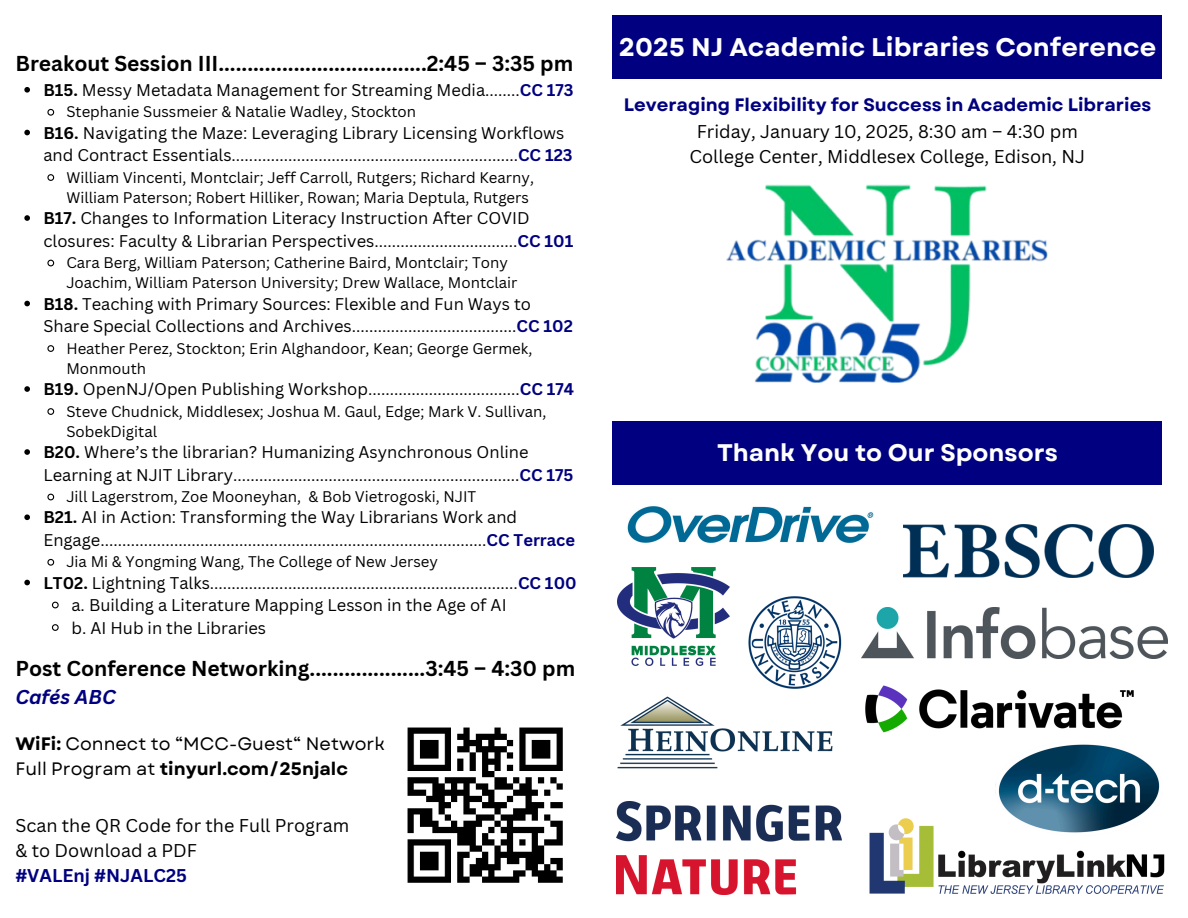
<style>
.page{position:relative;width:1188px;height:918px;background:#fff}
.page>*{position:absolute;margin:0;border:0;box-sizing:border-box;transform-origin:0 0}
.t1{font:700 25.5px "Garet";color:#fff}
.t2{font:700 24px "Garet";color:#fff}
.t3{font:700 21px "Canva Sans";color:#000}
.t4{font:italic 700 19.5px "Canva Sans";color:#000080}
.t5{font:18px/24.8px "Canva Sans";color:#000}
.t6{font:700 18px/27px "Garet";color:#000080;text-align:center}
.t7{font:18px/24.8px "Garet";color:#000}
.t8{font:16.5px/22.5px "Canva Sans";color:#000}
.t9{font:15px/20.2px "Canva Sans";color:#000}
.s1{font-weight:700}
.s2{font-weight:700;color:#000080}
.s3{font-family:"Canva Sans";font-weight:400;color:#000}
</style>
<div class="page">
<img style="left:869px;top:818px;width:296px;height:76px">
<img style="left:618px;top:568px;width:111px;height:98px">
<img style="left:865px;top:685px;width:269px;height:48px">
<img style="left:616px;top:801px;width:225px;height:94px">
<img style="left:627px;top:506px;width:247px;height:37px">
<div style="left:613px;top:421px;width:549px;height:63px;background:#000080"></div>
<img style="left:904px;top:525px;width:249px;height:53px">
<img style="left:617px;top:696px;width:216px;height:73px">
<img style="left:996px;top:744px;width:166px;height:91px">
<img style="left:737px;top:596px;width:105px;height:101px">
<img style="left:407px;top:727px;width:156px;height:156px">
<img style="left:861px;top:607px;width:306px;height:51px">
<div style="left:613px;top:16px;width:549px;height:63px;background:#000080"></div>
<img style="left:726px;top:184px;width:322px;height:199px">
<svg style="left:24px;top:87px;width:6px;height:6px"></svg>
<svg style="left:47px;top:108px;width:8px;height:8px"></svg>
<svg style="left:24px;top:130px;width:6px;height:5px"></svg>
<svg style="left:47px;top:174px;width:8px;height:7px"></svg>
<svg style="left:24px;top:215px;width:6px;height:6px"></svg>
<svg style="left:47px;top:259px;width:8px;height:8px"></svg>
<svg style="left:24px;top:301px;width:6px;height:5px"></svg>
<svg style="left:47px;top:345px;width:8px;height:7px"></svg>
<svg style="left:24px;top:386px;width:6px;height:6px"></svg>
<svg style="left:47px;top:408px;width:8px;height:7px"></svg>
<svg style="left:24px;top:449px;width:6px;height:6px"></svg>
<svg style="left:47px;top:493px;width:8px;height:8px"></svg>
<svg style="left:24px;top:514px;width:6px;height:6px"></svg>
<svg style="left:47px;top:558px;width:8px;height:8px"></svg>
<svg style="left:24px;top:580px;width:6px;height:5px"></svg>
<svg style="left:51px;top:601px;width:8px;height:8px"></svg>
<svg style="left:51px;top:624px;width:8px;height:7px"></svg>
<p class="t3" style="left:15px;top:49px;width:559px">Breakout Session III....................................2:45 – 3:35 pm</p>
<p class="t8" style="left:43px;top:78px;width:532px"><span class="s1">B15.</span> Messy Metadata Management for Streaming Media........<span class="s2">CC 173</span></p>
<p class="t9" style="left:66px;top:101px;width:351px">Stephanie Sussmeier &amp; Natalie Wadley, Stockton</p>
<p class="t8" style="left:43px;top:121px;width:531px"><span class="s1">B16.</span> Navigating the Maze: Leveraging Library Licensing Workflows and Contract Essentials..................................................................<span class="s2">CC 123</span></p>
<p class="t9" style="left:66px;top:167px;width:469px">William Vincenti, Montclair; Jeff Carroll, Rutgers; Richard Kearny,<br>William Paterson; Robert Hilliker, Rowan; Maria Deptula, Rutgers</p>
<p class="t8" style="left:43px;top:207px;width:532px"><span class="s1">B17.</span> Changes to Information Literacy Instruction After COVID closures: Faculty &amp; Librarian Perspectives.................................<span class="s2">CC 101</span></p>
<p class="t9" style="left:66px;top:252px;width:453px">Cara Berg, William Paterson; Catherine Baird, Montclair; Tony<br>Joachim, William Paterson University; Drew Wallace, Montclair</p>
<p class="t8" style="left:43px;top:292px;width:531px"><span class="s1">B18.</span> Teaching with Primary Sources: Flexible and Fun Ways to<br>Share Special Collections and Archives......................................<span class="s2">CC 102</span></p>
<p class="t9" style="left:66px;top:338px;width:467px">Heather Perez, Stockton; Erin Alghandoor, Kean; George Germek,<br>Monmouth</p>
<p class="t8" style="left:43px;top:378px;width:532px"><span class="s1">B19.</span> OpenNJ/Open Publishing Workshop...................................<span class="s2">CC 174</span></p>
<p class="t9" style="left:66px;top:401px;width:482px">Steve Chudnick, Middlesex; Joshua M. Gaul, Edge; Mark V. Sullivan,<br>SobekDigital</p>
<p class="t8" style="left:43px;top:441px;width:532px"><span class="s1">B20.</span> Where’s the librarian? Humanizing Asynchronous Online<br>Learning at NJIT Library..................................................................<span class="s2">CC 175</span></p>
<p class="t9" style="left:66px;top:486px;width:412px">Jill Lagerstrom, Zoe Mooneyhan, &amp; Bob Vietrogoski, NJIT</p>
<h3 class="t8" style="left:43px;top:506px;width:533px"><span class="s1">B21.</span> AI in Action: Transforming the Way Librarians Work and<br>Engage.........................................................................................<span class="s2">CC Terrace</span></h3>
<h2 class="t9" style="left:66px;top:551px;width:373px">Jia Mi &amp; Yongming Wang, The College of New Jersey</h2>
<h3 class="t8" style="left:43px;top:571px;width:535px"><span class="s1">LT02.</span> Lightning Talks.......................................................................<span class="s2">CC 100</span></h3>
<h3 class="t8" style="left:71px;top:594px;width:437px">a. Building a Literature Mapping Lesson in the Age of AI</h3>
<p class="t8" style="left:71px;top:616px;width:196px">b. AI Hub in the Libraries</p>
<p class="t3" style="left:15px;top:653px;width:561px">Post Conference Networking....................3:45 – 4:30 pm</p>
<p class="t4" style="left:15px;top:683px;width:102px">Cafés ABC</p>
<p class="t7" style="left:15px;top:732px;width:371px"><span class="s1">WiFi:</span> Connect to “MCC-Guest“ Network<br>Full Program at <span class="s1">tinyurl.com/25njalc</span></p>
<p class="t5" style="left:15px;top:813px;width:335px">Scan the QR Code for the Full Program &amp; to Download a PDF<br><span class="s2">#VALEnj #NJALC25</span></p>
<p class="t1" style="left:619px;top:29px;width:539px">2025 NJ Academic Libraries Conference</p>
<h3 class="t6" style="left:624px;top:91px;width:529px">Leveraging Flexibility for Success in Academic Libraries<br><span class="s3">Friday, January 10, 2025, 8:30 am – 4:30 pm</span></h3>
<h3 class="t5" style="left:690px;top:143px;width:397px">College Center, Middlesex College, Edison, NJ</h3>
<h2 class="t2" style="left:717px;top:435px;width:342px">Thank You to Our Sponsors</h2>
</div>
